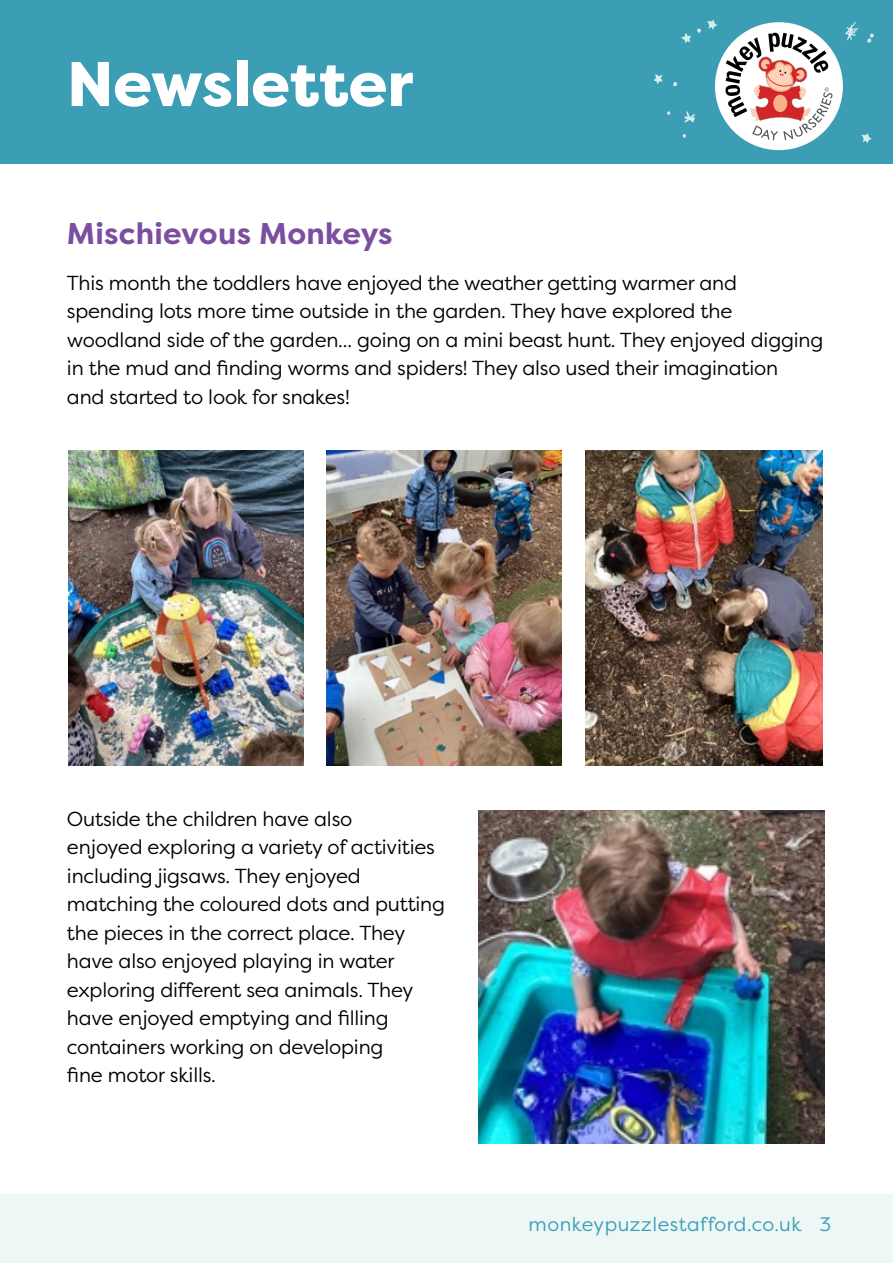
<style>
.page{position:relative;width:893px;height:1263px;background:#fff}
.page>*{position:absolute;margin:0;border:0;box-sizing:border-box;transform-origin:0 0}
.t1{font:800 63px "Filson Pro";letter-spacing:-.005em;color:#fff}
.t2{font:700 30px "Filson Pro";letter-spacing:.01em;color:#7b4e9f}
.t3{font:20.25px/28.5px "Filson Pro";letter-spacing:-.01em;color:#000}
.t4{font:19.5px "Filson Pro";letter-spacing:.025em;color:#3c9eb5}
</style>
<div class="page">
<div style="left:0;top:0;width:893px;height:164px;background:#3c9eb5"></div>
<div style="left:715px;top:22px;width:128px;height:128px;background:#fff;border-radius:50%"></div>
<svg style="left:725px;top:33px;width:107px;height:107px"></svg>
<svg style="left:654px;top:74px;width:8px;height:10px"></svg>
<svg style="left:673px;top:82px;width:4px;height:4px"></svg>
<svg style="left:861px;top:133px;width:11px;height:10px"></svg>
<svg style="left:845px;top:22px;width:13px;height:18px"></svg>
<svg style="left:867px;top:33px;width:7px;height:10px"></svg>
<svg style="left:681px;top:33px;width:10px;height:10px"></svg>
<svg style="left:697px;top:19px;width:21px;height:14px"></svg>
<svg style="left:684px;top:111px;width:11px;height:11px"></svg>
<svg style="left:682px;top:134px;width:4px;height:4px"></svg>
<svg style="left:667px;top:111px;width:3px;height:4px"></svg>
<div style="left:0;top:1195px;width:893px;height:68px;background:#edf7f6"></div>
<img style="left:478px;top:811px;width:347px;height:332px">
<img style="left:68px;top:451px;width:235px;height:314px">
<img style="left:327px;top:451px;width:235px;height:314px">
<img style="left:585px;top:451px;width:237px;height:314px">
<h1 class="t1" style="left:67px;top:45px;width:348px">Newsletter</h1>
<h2 class="t2" style="left:67px;top:214px;width:327px">Mischievous Monkeys</h2>
<p class="t3" style="left:67px;top:268px;width:758px">This month the toddlers have enjoyed the weather getting warmer and spending lots more time outside in the garden. They have explored the woodland side of the garden... going on a mini beast hunt. They enjoyed digging in the mud and finding worms and spiders! They also used their imagination<br>and started to look for snakes!</p>
<p class="t3" style="left:67px;top:804px;width:380px">Outside the children have also<br>enjoyed exploring a variety of activities including jigsaws. They enjoyed matching the coloured dots and putting the pieces in the correct place. They have also enjoyed playing in water exploring different sea animals. They have enjoyed emptying and filling containers working on developing<br>fine motor skills.</p>
<p class="t4" style="left:528px;top:1212px;width:304px">monkeypuzzlestafford.co.uk 3</p>
</div>
